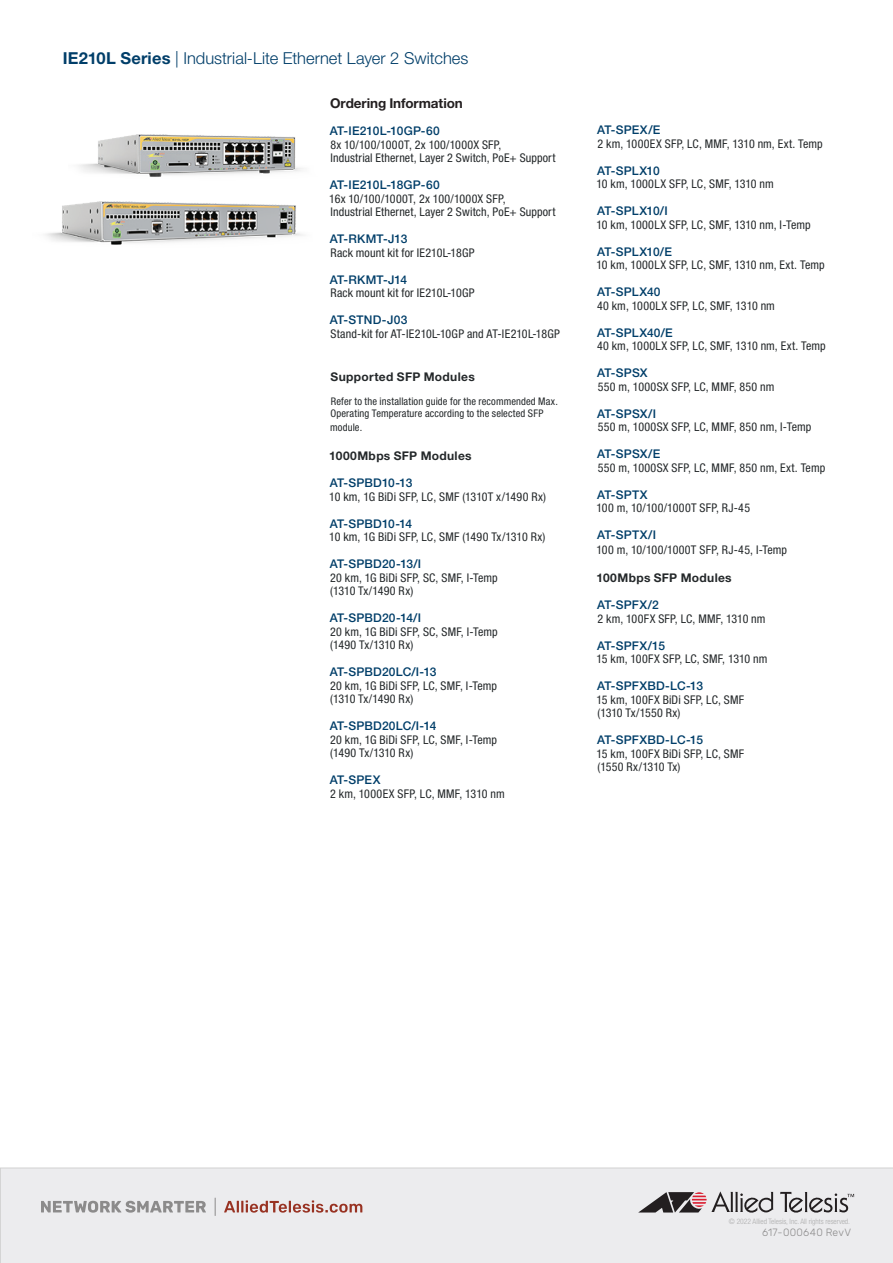
<style>
.page{position:relative;width:893px;height:1263px;background:#fff}
.page>*{position:absolute;margin:0;border:0;box-sizing:border-box;transform-origin:0 0}
.t1{font:300 16.5px "Helvetica Neue";letter-spacing:.005em;color:#003e69}
.t2{font:700 13.5px "Helvetica Neue";letter-spacing:-.005em;color:#231f20}
.t3{font:condensed 12px/13.5px "Helvetica Neue";letter-spacing:.015em;color:#24282a}
.t4{font:500 12px "Helvetica Neue";letter-spacing:.01em;color:#003e69}
.t5{font:700 12px "Helvetica Neue";letter-spacing:.03em;color:#24282a}
.t6{font:500 12px "Helvetica Neue";letter-spacing:-.01em;color:#003e69}
.t7{font:condensed 10.5px/12px "Helvetica Neue";letter-spacing:.015em;color:#24282a}
.t8{font:300 10.5px "Rubik";letter-spacing:.025em;color:#8c8b8b}
.t9{font:300 condensed 7.5px "Helvetica Neue";color:#acacac}
.s1{font-weight:700}
</style>
<div class="page">
<div style="left:0;top:1167px;width:893px;height:96px;background:#ececee"></div>
<svg style="left:224px;top:1200px;width:138px;height:12px;background:#cda7a3"></svg>
<svg style="left:41px;top:1198px;width:175px;height:18px;background:#cac9cb"></svg>
<svg style="left:780px;top:1192px;width:74px;height:20px"></svg>
<svg style="left:638px;top:1191px;width:135px;height:21px;background:#9e9698"></svg>
<img style="left:78px;top:135px;width:225px;height:42px">
<img style="left:45px;top:202px;width:258px;height:43px">
<h1 class="t1" style="left:63px;top:48px;width:407px"><span class="s1">IE210L Series</span> | Industrial-Lite Ethernet Layer 2 Switches</h1>
<p class="t2" style="left:330px;top:95px;width:134px">Ordering Information</p>
<p class="t4" style="left:330px;top:124px;width:112px">AT-IE210L-10GP-60</p>
<p class="t3" style="left:330px;top:138px;width:226px">8x 10/100/1000T, 2x 100/1000X SFP,<br>Industrial Ethernet, Layer 2 Switch, PoE+ Support</p>
<p class="t4" style="left:330px;top:178px;width:111px">AT-IE210L-18GP-60</p>
<p class="t3" style="left:329px;top:192px;width:228px">16x 10/100/1000T, 2x 100/1000X SFP,<br>Industrial Ethernet, Layer 2 Switch, PoE+ Support</p>
<p class="t4" style="left:330px;top:232px;width:79px">AT-RKMT-J13</p>
<p class="t3" style="left:331px;top:246px;width:145px">Rack mount kit for IE210L-18GP</p>
<p class="t4" style="left:330px;top:272px;width:79px">AT-RKMT-J14</p>
<p class="t3" style="left:331px;top:286px;width:146px">Rack mount kit for IE210L-10GP</p>
<p class="t4" style="left:330px;top:313px;width:79px">AT-STND-J03</p>
<p class="t3" style="left:331px;top:327px;width:231px">Stand-kit for AT-IE210L-10GP and AT-IE210L-18GP</p>
<p class="t5" style="left:330px;top:369px;width:146px">Supported SFP Modules</p>
<p class="t7" style="left:330px;top:395px;width:229px">Refer to the installation guide for the recommended Max.<br>Operating Temperature according to the selected SFP</p>
<p class="t7" style="left:330px;top:421px;width:33px">module.</p>
<p class="t5" style="left:329px;top:448px;width:144px">1000Mbps SFP Modules</p>
<p class="t4" style="left:330px;top:476px;width:84px">AT-SPBD10-13</p>
<p class="t3" style="left:329px;top:489px;width:218px">10 km, 1G BiDi SFP, LC, SMF (1310T x/1490 Rx)</p>
<p class="t4" style="left:330px;top:516px;width:84px">AT-SPBD10-14</p>
<p class="t3" style="left:329px;top:530px;width:218px">10 km, 1G BiDi SFP, LC, SMF (1490 Tx/1310 Rx)</p>
<p class="t4" style="left:330px;top:557px;width:93px">AT-SPBD20-13/I</p>
<p class="t3" style="left:330px;top:570px;width:169px">20 km, 1G BiDi SFP, SC, SMF, I-Temp (1310 Tx/1490 Rx)</p>
<p class="t4" style="left:330px;top:611px;width:93px">AT-SPBD20-14/I</p>
<p class="t3" style="left:330px;top:624px;width:169px">20 km, 1G BiDi SFP, SC, SMF, I-Temp (1490 Tx/1310 Rx)</p>
<p class="t4" style="left:330px;top:665px;width:108px">AT-SPBD20LC/I-13</p>
<p class="t3" style="left:330px;top:678px;width:168px">20 km, 1G BiDi SFP, LC, SMF, I-Temp (1310 Tx/1490 Rx)</p>
<p class="t4" style="left:330px;top:719px;width:108px">AT-SPBD20LC/I-14</p>
<p class="t3" style="left:330px;top:732px;width:168px">20 km, 1G BiDi SFP, LC, SMF, I-Temp (1490 Tx/1310 Rx)</p>
<p class="t4" style="left:330px;top:773px;width:52px">AT-SPEX</p>
<p class="t3" style="left:330px;top:786px;width:176px">2 km, 1000EX SFP, LC, MMF, 1310 nm</p>
<p class="t4" style="left:597px;top:123px;width:65px">AT-SPEX/E</p>
<p class="t3" style="left:597px;top:137px;width:227px">2 km, 1000EX SFP, LC, MMF, 1310 nm, Ext. Temp</p>
<p class="t6" style="left:597px;top:163px;width:64px">AT-SPLX10</p>
<p class="t3" style="left:597px;top:177px;width:179px">10 km, 1000LX SFP, LC, SMF, 1310 nm</p>
<p class="t6" style="left:597px;top:204px;width:72px">AT-SPLX10/I</p>
<p class="t3" style="left:597px;top:218px;width:216px">10 km, 1000LX SFP, LC, SMF, 1310 nm, I-Temp</p>
<p class="t6" style="left:597px;top:244px;width:76px">AT-SPLX10/E</p>
<p class="t3" style="left:597px;top:258px;width:230px">10 km, 1000LX SFP, LC, SMF, 1310 nm, Ext. Temp</p>
<p class="t4" style="left:597px;top:285px;width:65px">AT-SPLX40</p>
<p class="t3" style="left:597px;top:299px;width:179px">40 km, 1000LX SFP, LC, SMF, 1310 nm</p>
<p class="t4" style="left:597px;top:325px;width:77px">AT-SPLX40/E</p>
<p class="t3" style="left:597px;top:339px;width:230px">40 km, 1000LX SFP, LC, SMF, 1310 nm, Ext. Temp</p>
<p class="t4" style="left:597px;top:366px;width:52px">AT-SPSX</p>
<p class="t3" style="left:598px;top:380px;width:178px">550 m, 1000SX SFP, LC, MMF, 850 nm</p>
<p class="t4" style="left:597px;top:406px;width:61px">AT-SPSX/I</p>
<p class="t3" style="left:598px;top:420px;width:215px">550 m, 1000SX SFP, LC, MMF, 850 nm, I-Temp</p>
<p class="t4" style="left:597px;top:447px;width:65px">AT-SPSX/E</p>
<p class="t3" style="left:598px;top:461px;width:229px">550 m, 1000SX SFP, LC, MMF, 850 nm, Ext. Temp</p>
<p class="t4" style="left:597px;top:487px;width:52px">AT-SPTX</p>
<p class="t3" style="left:597px;top:501px;width:155px">100 m, 10/100/1000T SFP, RJ-45</p>
<p class="t4" style="left:597px;top:528px;width:61px">AT-SPTX/I</p>
<p class="t3" style="left:597px;top:542px;width:192px">100 m, 10/100/1000T SFP, RJ-45, I-Temp</p>
<p class="t5" style="left:596px;top:571px;width:137px">100Mbps SFP Modules</p>
<p class="t4" style="left:597px;top:598px;width:63px">AT-SPFX/2</p>
<p class="t3" style="left:597px;top:612px;width:170px">2 km, 100FX SFP, LC, MMF, 1310 nm</p>
<p class="t4" style="left:597px;top:638px;width:70px">AT-SPFX/15</p>
<p class="t3" style="left:597px;top:652px;width:172px">15 km, 100FX SFP, LC, SMF, 1310 nm</p>
<p class="t4" style="left:597px;top:679px;width:108px">AT-SPFXBD-LC-13</p>
<p class="t3" style="left:597px;top:693px;width:149px">15 km, 100FX BiDi SFP, LC, SMF (1310 Tx/1550 Rx)</p>
<p class="t4" style="left:597px;top:733px;width:108px">AT-SPFXBD-LC-15</p>
<p class="t3" style="left:597px;top:747px;width:149px">15 km, 100FX BiDi SFP, LC, SMF (1550 Rx/1310 Tx)</p>
<p class="t9" style="left:729px;top:1217px;width:123px">© 2022 Allied Telesis, Inc. All rights reserved.</p>
<p class="t9" style="left:727px;top:1217px;width:123px">© 2022 Al ied Telesis, Inc. Al rights reserved.</p>
<p class="t8" style="left:762px;top:1227px;width:90px">617-000640 RevV</p>
</div>
